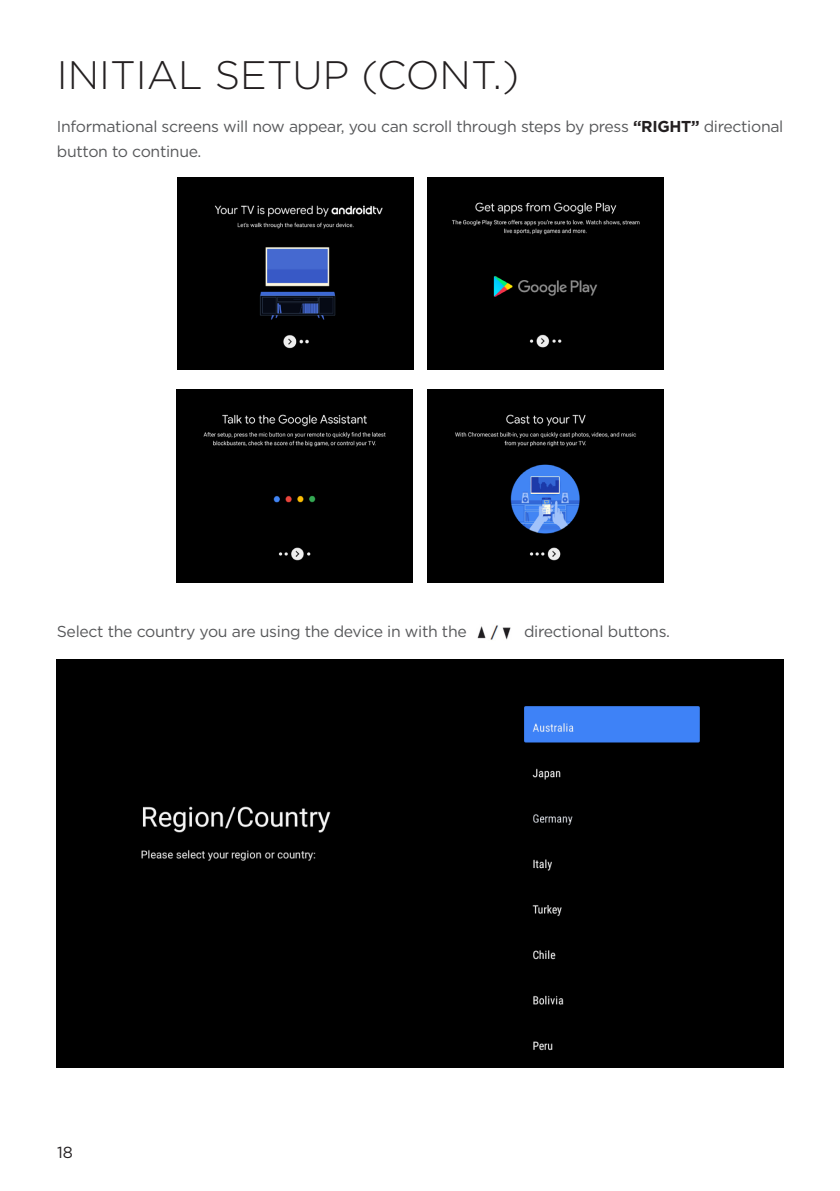
<style>
.page{position:relative;width:840px;height:1191px;background:#fff}
.page>*{position:absolute;margin:0;border:0;box-sizing:border-box;transform-origin:0 0}
.t1{font:300 39.8px "Gotham";color:#231f20}
.t2{font:16px "Gotham";color:#231f20}
.t3{font:15.8px/25px "Gotham";letter-spacing:-.02em;color:#57585a}
.s1{font-weight:700;color:#231f20}
</style>
<div class="page">
<img style="left:477px;top:625px;width:34px;height:15px">
<div style="left:57px;top:659px;width:725px;height:409px;background:#000"></div>
<img style="left:177px;top:177px;width:236px;height:192px">
<div style="left:427px;top:177px;width:235px;height:192px;background:#000"></div>
<div style="left:177px;top:390px;width:235px;height:192px;background:#000"></div>
<img style="left:427px;top:390px;width:235px;height:192px">
<p class="t1" style="left:57px;top:49px;width:463px">INITIAL SETUP (CONT.)</p>
<p class="t3" style="left:57px;top:113px;width:727px">Informational screens will now appear, you can scroll through steps by press <span class="s1">“RIGHT”</span> directional button to continue.</p>
<p class="t3" style="left:57px;top:618px;width:411px">Select the country you are using the device in with the</p>
<p class="t3" style="left:523px;top:618px;width:147px">directional buttons.</p>
<p class="t2" style="left:57px;top:1142px;width:17px">18</p>
</div>
